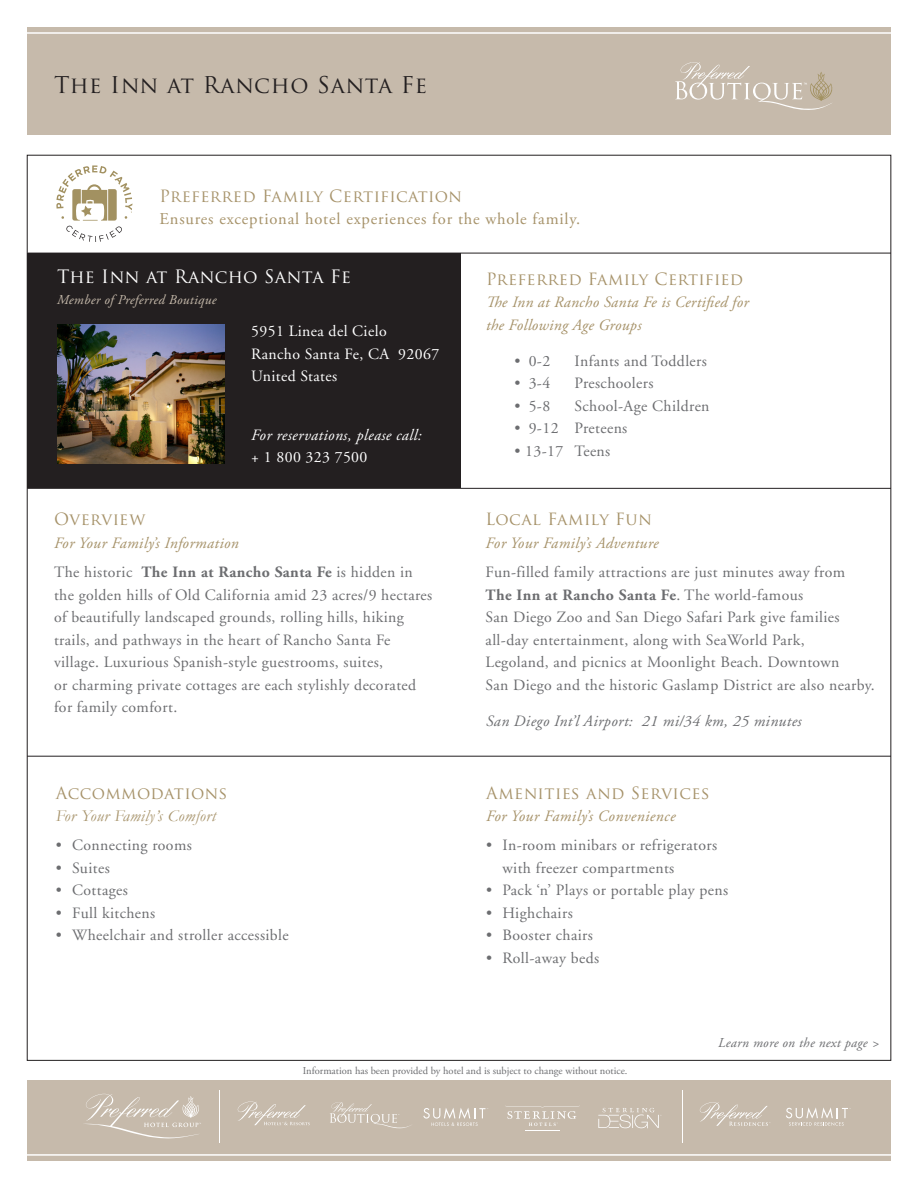
<style>
.page{position:relative;width:918px;height:1188px;background:#fff}
.page>*{position:absolute;margin:0;border:0;box-sizing:border-box;transform-origin:0 0}
.t1{font:22.5px "Trajan Pro";letter-spacing:.03em;color:#231f20}
.t2{font:18px "Trajan Pro";letter-spacing:.02em;color:#fff}
.t3{font:16.5px/22.5px "Adobe Garamond Pro";letter-spacing:.05em;color:#a69269}
.t4{font:16.5px "Trajan Pro";letter-spacing:.02em;color:#a69269}
.t5{font:italic 16.5px/22.5px "Garamond";letter-spacing:.03em;color:#a69269}
.t6{font:15.75px/22.5px "Adobe Garamond";letter-spacing:.025em;color:#6c6d70}
.t7{font:italic 15.75px/22.5px "Adobe Garamond Pro";letter-spacing:.02em;color:#a69269}
.t8{font:15.75px "Adobe Garamond";letter-spacing:.025em;color:#fff}
.t9{font:italic 15.75px "Adobe Garamond";letter-spacing:.025em;color:#6c6d70}
.t10{font:italic 15.75px "Adobe Garamond Pro";letter-spacing:.025em;color:#fff}
.t11{font:15.75px "Adobe Garamond Pro";letter-spacing:.025em;color:#fff}
.t12{font:italic 13.5px "Adobe Garamond Pro";letter-spacing:.025em;color:#c6baab}
.t13{font:italic 13.5px "Adobe Garamond Pro";letter-spacing:.025em;color:#6c6d70}
.t14{font:10.5px "Adobe Garamond Pro";color:#6c6d70}
.s1{font-family:"Trajan Pro"}
.s2{font-weight:700}
.s3{font-family:"Trajan Pro";font-style:normal}
</style>
<div class="page">
<div style="left:27px;top:253px;width:434px;height:235px;background:#231f20"></div>
<hr style="left:27px;top:253px;width:864px;height:1px;background:#231f20">
<div style="left:27px;top:1080px;width:864px;height:81px;background:#c6baab"></div>
<hr style="left:27px;top:488px;width:864px;height:1px;background:#231f20">
<img style="left:57px;top:324px;width:167px;height:140px">
<hr style="left:27px;top:1154px;width:865px;height:2px;background:#fff">
<div style="left:27px;top:27px;width:864px;height:108px;background:#c6baab"></div>
<hr style="left:27px;top:32px;width:865px;height:2px;background:#fff">
<hr style="left:27px;top:756px;width:864px;height:1px;background:#231f20">
<svg style="left:675px;top:62px;width:157px;height:48px"></svg>
<svg style="left:56px;top:165px;width:76px;height:77px"></svg>
<hr style="left:219px;top:1091px;width:1px;height:52px;background:#fff">
<svg style="left:84px;top:1094px;width:117px;height:45px"></svg>
<hr style="left:525px;top:1130px;width:35px;height:1px;background:#fff">
<svg style="left:506px;top:1105px;width:74px;height:21px"></svg>
<hr style="left:682px;top:1091px;width:1px;height:52px;background:#fff">
<svg style="left:786px;top:1107px;width:65px;height:19px"></svg>
<svg style="left:423px;top:1108px;width:65px;height:18px"></svg>
<svg style="left:330px;top:1102px;width:81px;height:27px"></svg>
<svg style="left:238px;top:1101px;width:72px;height:24px"></svg>
<svg style="left:700px;top:1102px;width:70px;height:24px"></svg>
<svg style="left:598px;top:1108px;width:64px;height:20px"></svg>
<p class="t1" style="left:54px;top:70px;width:375px">The Inn at Rancho Santa Fe</p>
<p class="t3" style="left:159px;top:186px;width:422px"><span class="s1">Preferred Family Certification<br></span>Ensures exceptional hotel experiences for the whole family.</p>
<p class="t2" style="left:57px;top:266px;width:296px">The Inn at Rancho Santa Fe</p>
<p class="t12" style="left:57px;top:292px;width:161px">Member of Preferred Boutique</p>
<p class="t8" style="left:251px;top:323px;width:137px">5951 Linea del Cielo</p>
<p class="t8" style="left:251px;top:345px;width:189px">Rancho Santa Fe, CA 92067</p>
<p class="t8" style="left:251px;top:368px;width:87px">United States</p>
<p class="t10" style="left:251px;top:425px;width:172px">For reservations, please call:</p>
<p class="t11" style="left:251px;top:448px;width:118px">+ 1 800 323 7500</p>
<p class="t4" style="left:54px;top:509px;width:93px">Overview</p>
<p class="t7" style="left:54px;top:532px;width:186px">For Your Family’s Information</p>
<p class="t6" style="left:54px;top:561px;width:380px">The historic <span class="s2">The Inn at Rancho Santa Fe</span> is hidden in the golden hills of Old California amid 23 acres/9 hectares of beautifully landscaped grounds, rolling hills, hiking trails, and pathways in the heart of Rancho Santa Fe village. Luxurious Spanish-style guestrooms, suites,<br>or charming private cottages are each stylishly decorated for family comfort.</p>
<p class="t5" style="left:56px;top:782px;width:173px"><span class="s3">Accommodations<br></span>For Your Family’s Comfort</p>
<p class="t6" style="left:56px;top:835px;width:138px">• Connecting rooms</p>
<p class="t6" style="left:56px;top:857px;width:56px">• Suites</p>
<p class="t6" style="left:56px;top:880px;width:74px">• Cottages</p>
<p class="t6" style="left:56px;top:902px;width:101px">• Full kitchens</p>
<p class="t6" style="left:56px;top:925px;width:234px">• Wheelchair and stroller accessible</p>
<p class="t4" style="left:486px;top:268px;width:259px">Preferred Family Certified</p>
<p class="t7" style="left:486px;top:291px;width:264px">The Inn at Rancho Santa Fe is Certified for the Following Age Groups</p>
<p class="t6" style="left:514px;top:350px;width:37px">• 0-2</p>
<p class="t6" style="left:575px;top:350px;width:134px">Infants and Toddlers</p>
<p class="t6" style="left:514px;top:372px;width:37px">• 3-4</p>
<p class="t6" style="left:575px;top:372px;width:81px">Preschoolers</p>
<p class="t6" style="left:514px;top:395px;width:37px">• 5-8</p>
<p class="t6" style="left:575px;top:395px;width:137px">School-Age Children</p>
<p class="t6" style="left:514px;top:417px;width:114px">• 9-12 Preteens</p>
<p class="t6" style="left:514px;top:440px;width:97px">• 13-17 Teens</p>
<p class="t4" style="left:486px;top:509px;width:168px">Local Family Fun</p>
<p class="t7" style="left:486px;top:532px;width:175px">For Your Family’s Adventure</p>
<p class="t6" style="left:486px;top:561px;width:391px">Fun-filled family attractions are just minutes away from <span class="s2">The Inn at Rancho Santa Fe</span>. The world-famous<br>San Diego Zoo and San Diego Safari Park give families all-day entertainment, along with SeaWorld Park,<br>Legoland, and picnics at Moonlight Beach. Downtown<br>San Diego and the historic Gaslamp District are also nearby.</p>
<p class="t9" style="left:486px;top:712px;width:317px">San Diego Int’l Airport: 21 mi/34 km, 25 minutes</p>
<p class="t4" style="left:486px;top:782px;width:225px">Amenities and Services</p>
<p class="t7" style="left:486px;top:805px;width:191px">For Your Family’s Convenience</p>
<p class="t6" style="left:502px;top:835px;width:216px;text-indent:-16px">• In-room minibars or refrigerators with freezer compartments</p>
<p class="t6" style="left:486px;top:880px;width:244px">• Pack ‘n’ Plays or portable play pens</p>
<p class="t6" style="left:486px;top:902px;width:88px">• Highchairs</p>
<p class="t6" style="left:486px;top:925px;width:108px">• Booster chairs</p>
<p class="t6" style="left:486px;top:947px;width:115px">• Roll-away beds</p>
<p class="t13" style="left:718px;top:1035px;width:163px">Learn more on the next page &gt;</p>
<p class="t14" style="left:303px;top:1064px;width:326px">Information has been provided by hotel and is subject to change without notice.</p>
</div>
